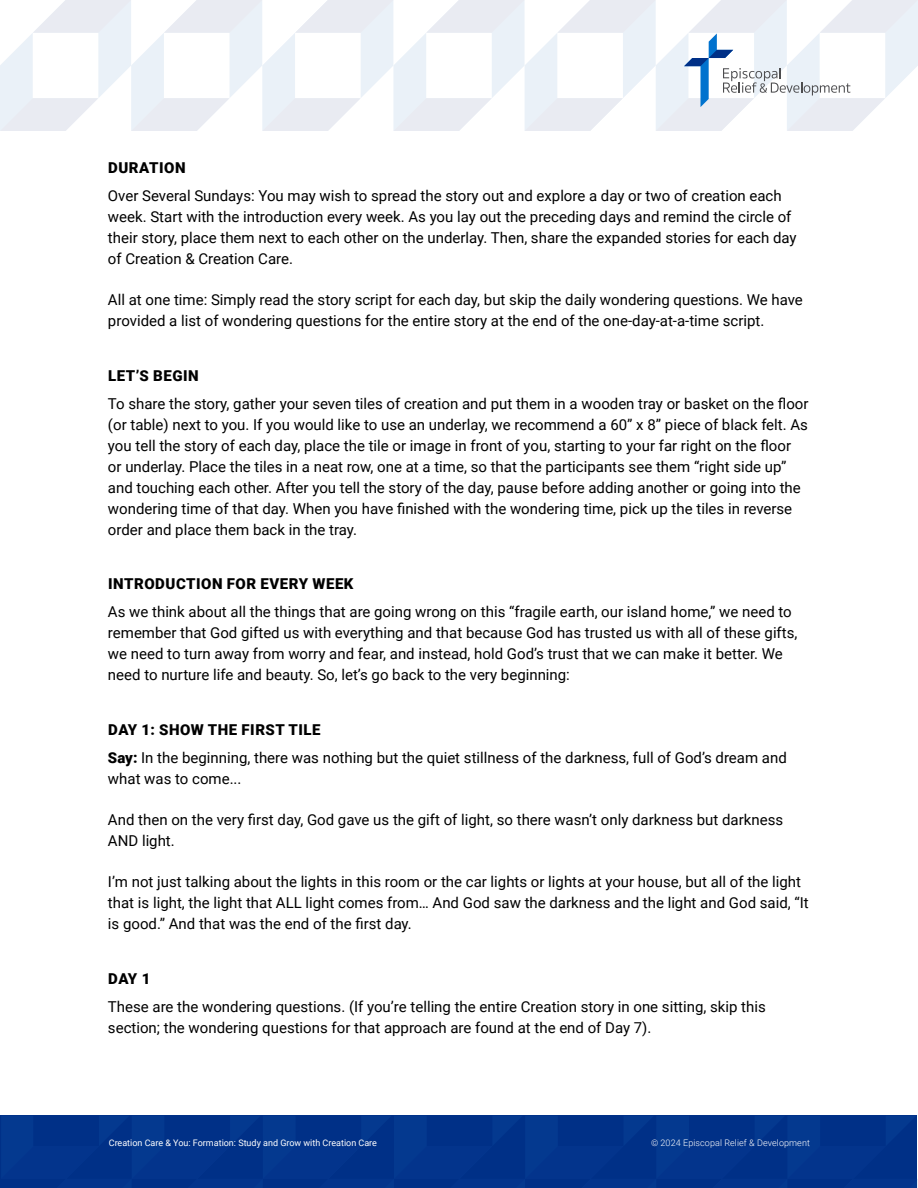
<style>
.page{position:relative;width:918px;height:1188px;background:#fff}
.page>*{position:absolute;margin:0;border:0;box-sizing:border-box;transform-origin:0 0}
.t1{font:15px/21px "Roboto";color:#000}
.t2{font:900 15px "Roboto";letter-spacing:.035em;color:#000}
.t3{font:9px "Roboto";color:#fff}
.t4{font:300 9px "Roboto";letter-spacing:.01em;color:#fff}
.s1{font-weight:900}
</style>
<div class="page">
<div style="left:1px;top:1116px;width:917px;height:72px;background:#03348c"></div>
<svg style="left:0;top:0;width:918px;height:131px"></svg>
<p class="t2" style="left:108px;top:157px;width:79px">DURATION</p>
<p class="t1" style="left:108px;top:185px;width:690px">Over Several Sundays: You may wish to spread the story out and explore a day or two of creation each week. Start with the introduction every week. As you lay out the preceding days and remind the circle of their story, place them next to each other on the underlay. Then, share the expanded stories for each day of Creation &amp; Creation Care.</p>
<p class="t1" style="left:108px;top:289px;width:696px">All at one time: Simply read the story script for each day, but skip the daily wondering questions. We have provided a list of wondering questions for the entire story at the end of the one-day-at-a-time script.</p>
<p class="t2" style="left:108px;top:365px;width:92px">LET’S BEGIN</p>
<p class="t1" style="left:108px;top:392px;width:702px">To share the story, gather your seven tiles of creation and put them in a wooden tray or basket on the floor (or table) next to you. If you would like to use an underlay, we recommend a 60” x 8” piece of black felt. As you tell the story of each day, place the tile or image in front of you, starting to your far right on the floor<br>or underlay. Place the tiles in a neat row, one at a time, so that the participants see them “right side up” and touching each other. After you tell the story of the day, pause before adding another or going into the wondering time of that day. When you have finished with the wondering time, pick up the tiles in reverse order and place them back in the tray.</p>
<p class="t2" style="left:108px;top:574px;width:247px">INTRODUCTION FOR EVERY WEEK</p>
<p class="t1" style="left:108px;top:601px;width:691px">As we think about all the things that are going wrong on this “fragile earth, our island home,” we need to remember that God gifted us with everything and that because God has trusted us with all of these gifts, we need to turn away from worry and fear, and instead, hold God’s trust that we can make it better. We need to nurture life and beauty. So, let’s go back to the very beginning:</p>
<p class="t1" style="left:108px;top:715px;width:680px;line-height:27.8px"><span class="s1">DAY 1: SHOW THE FIRST TILE<br>Say:</span> In the beginning, there was nothing but the quiet stillness of the darkness, full of God’s dream and</p>
<p class="t1" style="left:108px;top:767px;width:135px">what was to come...</p>
<p class="t1" style="left:108px;top:809px;width:677px">And then on the very first day, God gave us the gift of light, so there wasn’t only darkness but darkness<br>AND light.</p>
<p class="t1" style="left:108px;top:871px;width:702px">I’m not just talking about the lights in this room or the car lights or lights at your house, but all of the light that is light, the light that ALL light comes from… And God saw the darkness and the light and God said, “It is good.” And that was the end of the first day.</p>
<p class="t2" style="left:108px;top:968px;width:44px">DAY 1</p>
<p class="t1" style="left:108px;top:995px;width:659px">These are the wondering questions. (If you’re telling the entire Creation story in one sitting, skip this section; the wondering questions for that approach are found at the end of Day 7).</p>
<p class="t3" style="left:109px;top:1136px;width:270px">Creation Care &amp; You: Formation: Study and Grow with Creation Care</p>
<p class="t4" style="left:651px;top:1136px;width:160px">© 2024 Episcopal Relief &amp; Development</p>
</div>
